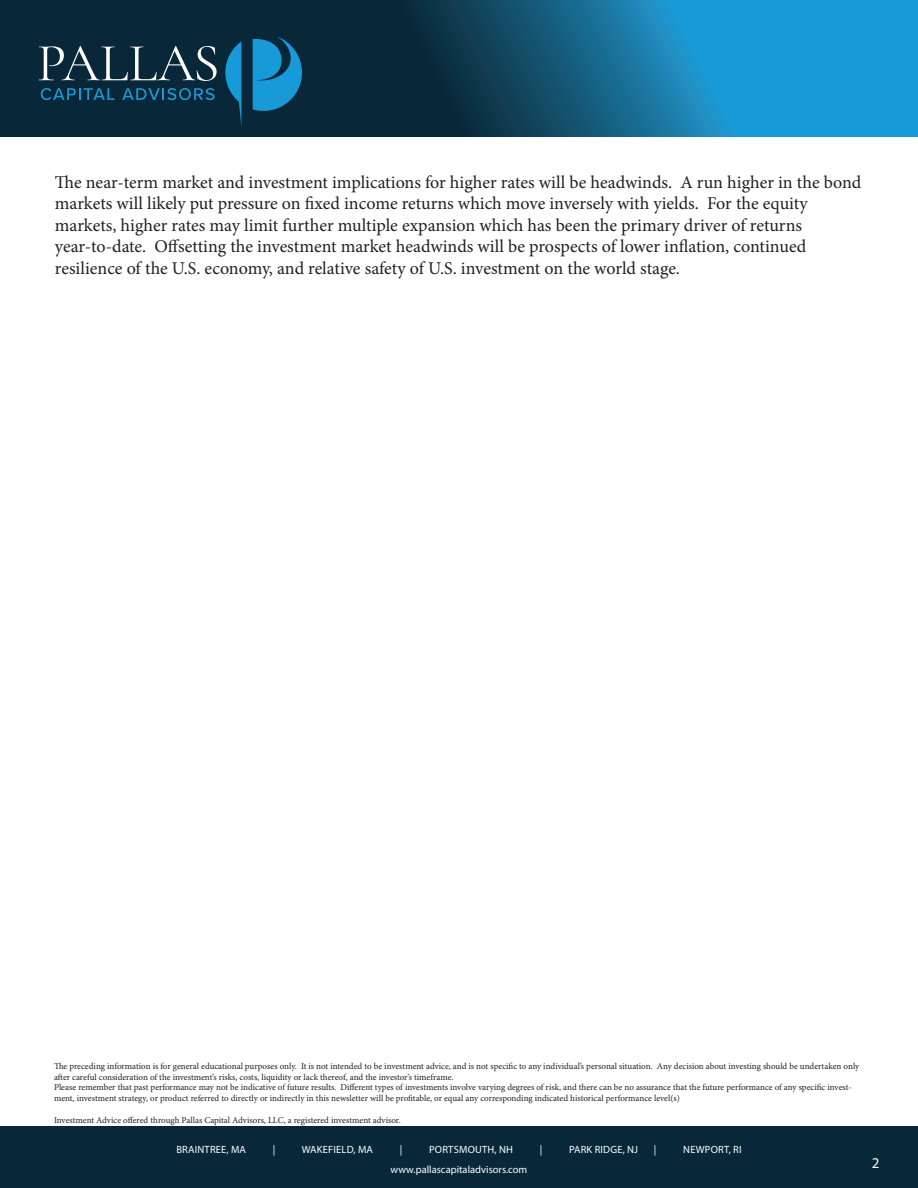
<style>
.page{position:relative;width:918px;height:1188px;background:#fff}
.page>*{position:absolute;margin:0;border:0;box-sizing:border-box;transform-origin:0 0}
.t1{font:18px/21.6px "Minion Pro";letter-spacing:-.005em;color:#231f20}
.t2{font:15px "Myriad Pro";color:#fff}
.t3{font:10.5px "Myriad Pro";letter-spacing:.02em;color:#fff}
.t4{font:10.5px "Myriad Pro";color:#fff}
.t5{font:9px/10.8px "Minion Pro";letter-spacing:-.005em;color:#231f20}
</style>
<div class="page">
<svg style="left:0;top:0;width:918px;height:137px;background:#105779"></svg>
<svg style="left:225px;top:41px;width:16px;height:86px"></svg>
<svg style="left:253px;top:36px;width:49px;height:75px;background:#1279a9"></svg>
<svg style="left:39px;top:46px;width:178px;height:35px;background:#354f5d"></svg>
<svg style="left:41px;top:88px;width:74px;height:12px"></svg>
<svg style="left:122px;top:88px;width:93px;height:12px"></svg>
<div style="left:0;top:1126px;width:918px;height:62px;background:#082839"></div>
<p class="t1" style="left:55px;top:171px;width:808px">The near-term market and investment implications for higher rates will be headwinds. A run higher in the bond markets will likely put pressure on fixed income returns which move inversely with yields. For the equity</p>
<p class="t1" style="left:55px;top:214px;width:749px">markets, higher rates may limit further multiple expansion which has been the primary driver of returns</p>
<p class="t1" style="left:55px;top:236px;width:753px">year-to-date. Offsetting the investment market headwinds will be prospects of lower inflation, continued</p>
<p class="t1" style="left:55px;top:258px;width:627px">resilience of the U.S. economy, and relative safety of U.S. investment on the world stage.</p>
<p class="t5" style="left:54px;top:1061px;width:807px">The preceding information is for general educational purposes only. It is not intended to be investment advice, and is not specific to any individual’s personal situation. Any decision about investing should be undertaken only after careful consideration of the investment’s risks, costs, liquidity or lack thereof, and the investor’s timeframe.</p>
<p class="t5" style="left:54px;top:1082px;width:799px">Please remember that past performance may not be indicative of future results. Different types of investments involve varying degrees of risk, and there can be no assurance that the future performance of any specific invest&shy;ment, investment strategy, or product referred to directly or indirectly in this newsletter will be profitable, or equal any corresponding indicated historical performance level(s)</p>
<p class="t5" style="left:54px;top:1115px;width:348px">Investment Advice offered through Pallas Capital Advisors, LLC, a registered investment advisor.</p>
<p class="t3" style="left:176px;top:1143px;width:71px">BRAINTREE, MA</p>
<p class="t3" style="left:273px;top:1143px;width:4px">|</p>
<p class="t3" style="left:302px;top:1143px;width:73px">WAKEFIELD, MA</p>
<p class="t3" style="left:400px;top:1143px;width:4px">|</p>
<p class="t3" style="left:429px;top:1143px;width:85px">PORTSMOUTH, NH</p>
<p class="t3" style="left:540px;top:1143px;width:4px">|</p>
<p class="t3" style="left:569px;top:1143px;width:71px">PARK RIDGE, NJ</p>
<p class="t3" style="left:654px;top:1143px;width:4px">|</p>
<p class="t3" style="left:683px;top:1143px;width:60px">NEWPORT, RI</p>
<p class="t4" style="left:391px;top:1163px;width:138px">www.pallascapitaladvisors.com</p>
<p class="t2" style="left:872px;top:1154px;width:9px">2</p>
</div>
